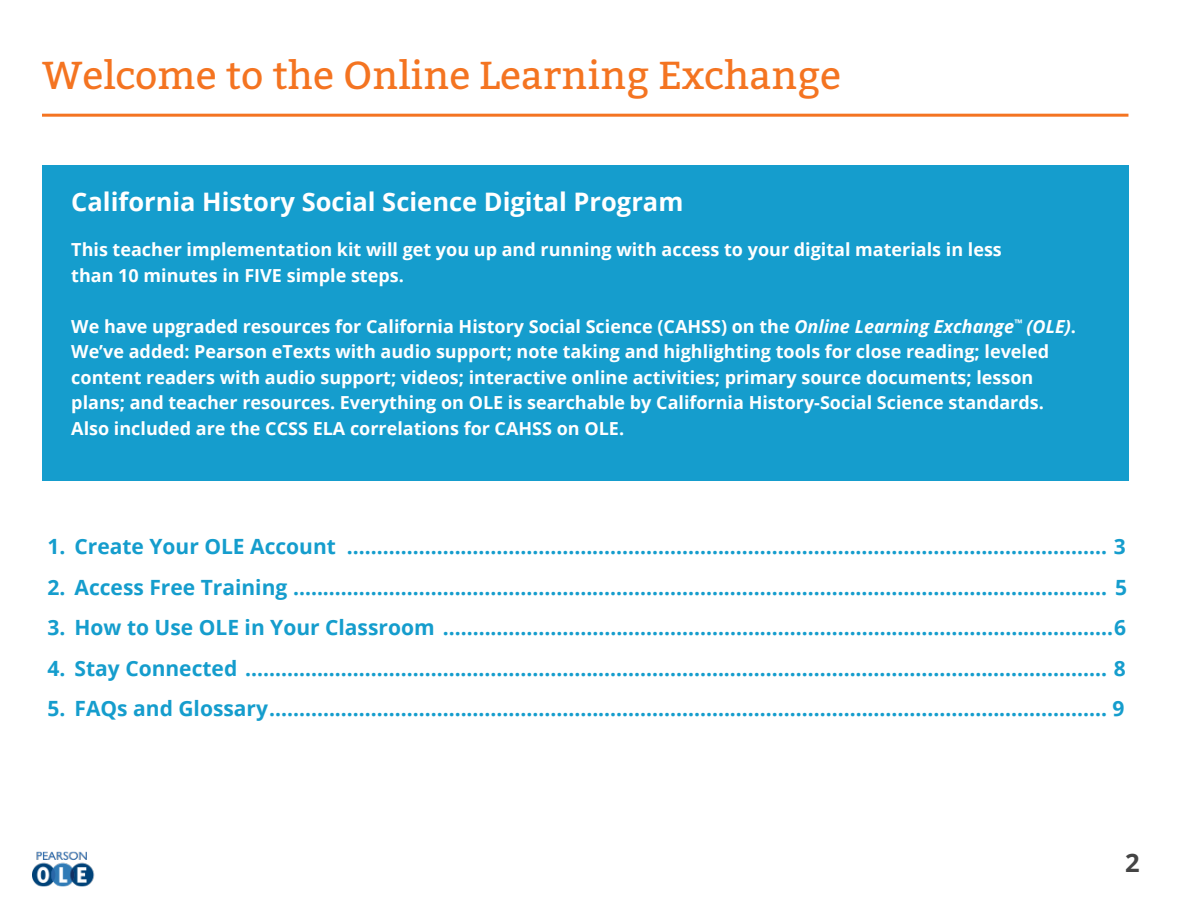
<style>
.page{position:relative;width:1188px;height:918px;background:#fff}
.page>*{position:absolute;margin:0;border:0;box-sizing:border-box;transform-origin:0 0}
.t1{font:39px "Bitter";color:#f47421}
.t2{font:700 25.5px "Open Sans";color:#fff}
.t3{font:700 25.5px "Open Sans";color:#444}
.t4{font:700 21px "Open Sans";color:#159dcd}
.t5{font:700 18px/25.5px "Open Sans";color:#fff}
.s1{font-style:italic}
</style>
<div class="page">
<img style="left:32px;top:851px;width:63px;height:36px">
<hr style="left:42px;top:114px;width:1086px;height:3px;background:#f47421">
<div style="left:42px;top:165px;width:1086px;height:316px;background:#159dcd"></div>
<h1 class="t1" style="left:42px;top:47px;width:801px">Welcome to the Online Learning Exchange</h1>
<p class="t2" style="left:71px;top:183px;width:614px">California History Social Science Digital Program</p>
<p class="t5" style="left:71px;top:237px;width:932px">This teacher implementation kit will get you up and running with access to your digital materials in less than 10 minutes in FIVE simple steps.</p>
<p class="t5" style="left:71px;top:313px;width:1006px">We have upgraded resources for California History Social Science (CAHSS) on the <span class="s1">Online Learning Exchange</span><sup>™</sup> <span class="s1">(OLE)</span>.<br>We’ve added: Pearson eTexts with audio support; note taking and highlighting tools for close reading; leveled content readers with audio support; videos; interactive online activities; primary source documents; lesson plans; and teacher resources. Everything on OLE is searchable by California History-Social Science standards.<br>Also included are the CCSS ELA correlations for CAHSS on OLE.</p>
<p class="t4" style="left:48px;top:532px;width:1080px">1. Create Your OLE Account ............................................................................................................................... 3</p>
<p class="t4" style="left:48px;top:573px;width:1081px">2. Access Free Training ........................................................................................................................................ 5</p>
<p class="t4" style="left:48px;top:613px;width:1080px">3. How to Use OLE in Your Classroom ................................................................................................................6</p>
<p class="t4" style="left:48px;top:654px;width:1080px">4. Stay Connected ................................................................................................................................................ 8</p>
<p class="t4" style="left:48px;top:694px;width:1079px">5. FAQs and Glossary............................................................................................................................................ 9</p>
<p class="t3" style="left:1125px;top:845px;width:16px">2</p>
</div>
